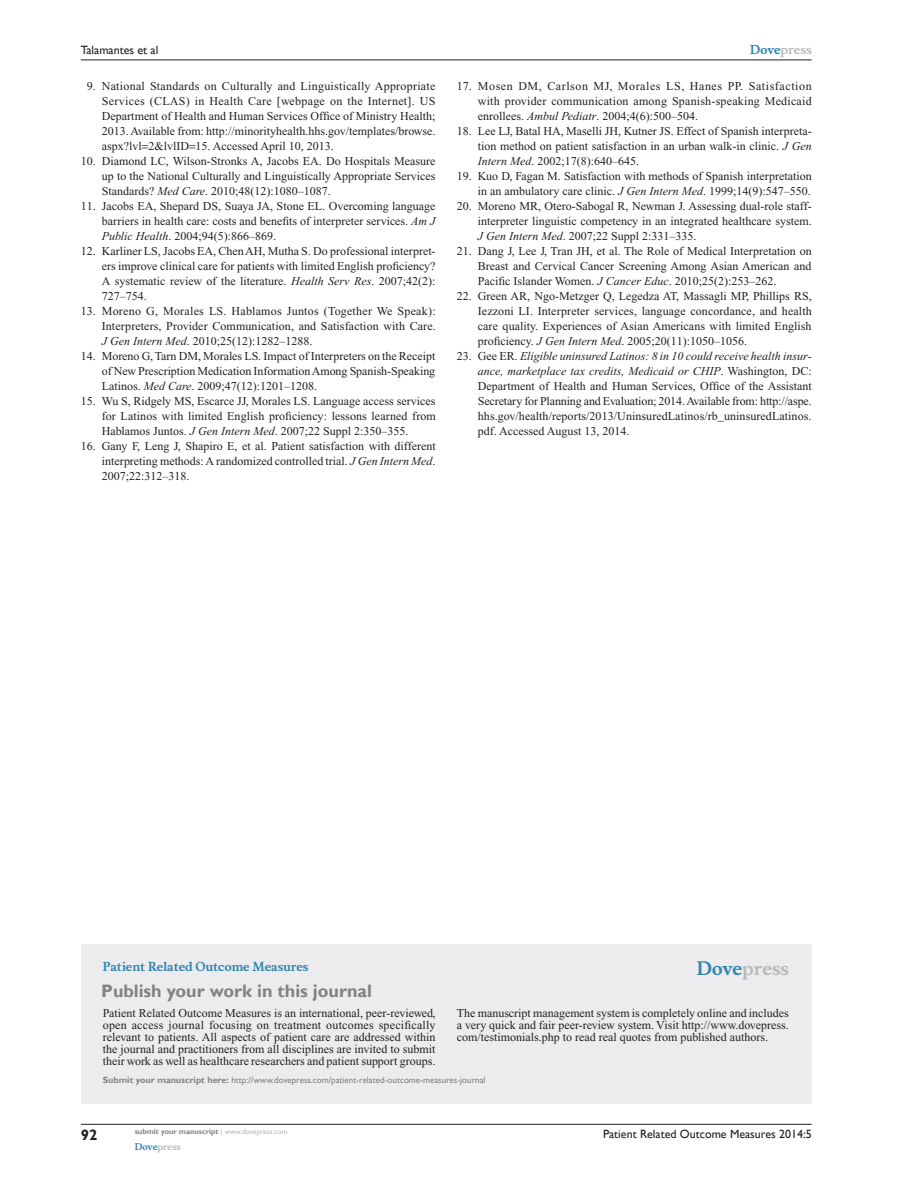
<style>
.page{position:relative;width:918px;height:1188px;background:#fff}
.page>*{position:absolute;margin:0;border:0;box-sizing:border-box;transform-origin:0 0}
.PromBx-H1{font:700 18px "Gill Sans";color:#808285}
.PromBx-Brand{font:700 18px "Musee";color:#b8b9bc}
.t1{font:700 15px "Gill Sans";color:#231f20}
.RefNL2{font:12px/15px "Times New Roman";color:#231f20;text-align:justify}
.PromBx-Tx{font:12px/12px "Times New Roman";color:#231f20;text-align:justify}
.t2{font:12px "Gill Sans";color:#231f20}
.PromBx-JrnlName{font:700 12px "Musee";color:#3485ae}
.t3{font:700 12px "Musee";color:#b8b9bc}
.PromBx-SubmitMssWebA{font:9px "Gill Sans";color:#808285}
.t4{font:700 9px "Musee";color:#b8b9bc}
.t5{font:700 7.5px "Gill Sans";color:#808285}
.s1{font-style:italic}
.s2{color:#3485ae}
.s3{font-weight:700}
.s4{font-weight:400;color:#b8b9bc}
</style>
<div class="page">
<div style="left:81px;top:944px;width:731px;height:159px;background:#ececee"></div>
<hr style="left:81px;top:1124px;width:731px;height:1px;background:#231f20">
<hr style="left:81px;top:60px;width:731px;height:1px;background:#231f20">
<p class="t2" style="left:81px;top:43px;width:79px">Talamantes et al</p>
<p class="RefNL2" style="left:102px;top:79px;width:335px;text-indent:-15px">9. National Standards on Culturally and Linguistically Appropriate Services (CLAS) in Health Care [webpage on the Internet]. US Department of Health and Human Services Office of Ministry Health; 2013. Available from: http://minorityhealth.hhs.gov/templates/browse. aspx?lvl 2&amp;lvlID 15. Accessed April 10, 2013.</p>
<p class="RefNL2" style="left:102px;top:154px;width:335px;text-indent:-21px">10. Diamond LC, Wilson-Stronks A, Jacobs EA. Do Hospitals Measure up to the National Culturally and Linguistically Appropriate Services Standards? <span class="s1">Med Care</span>. 2010;48(12):1080–1087.</p>
<p class="RefNL2" style="left:102px;top:199px;width:335px;text-indent:-21px">11. Jacobs EA, Shepard DS, Suaya JA, Stone EL. Overcoming language barriers in health care: costs and benefits of interpreter services. <span class="s1">Am J Public Health</span>. 2004;94(5):866–869.</p>
<p class="RefNL2" style="left:102px;top:244px;width:335px;text-indent:-21px">12. Karliner LS, Jacobs EA, Chen AH, Mutha S. Do professional interpret&shy;ers improve clinical care for patients with limited English proficiency?<br>A systematic review of the literature. <span class="s1">Health Serv Res</span>. 2007;42(2):<br>727–754.</p>
<p class="RefNL2" style="left:102px;top:304px;width:336px;text-indent:-21px">13. Moreno G, Morales LS. Hablamos Juntos (Together We Speak):<br>Interpreters, Provider Communication, and Satisfaction with Care.<br><span class="s1">J Gen Intern Med</span>. 2010;25(12):1282–1288.</p>
<p class="RefNL2" style="left:102px;top:349px;width:335px;text-indent:-21px">14. Moreno G, Tarn DM, Morales LS. Impact of Interpreters on the Receipt of New Prescription Medication Information Among Spanish-Speaking Latinos. <span class="s1">Med Care</span>. 2009;47(12):1201–1208.</p>
<p class="RefNL2" style="left:102px;top:394px;width:336px;text-indent:-21px">15. Wu S, Ridgely MS, Escarce JJ, Morales LS. Language access services for Latinos with limited English proficiency: lessons learned from Hablamos Juntos. <span class="s1">J Gen Intern Med</span>. 2007;22 Suppl 2:350–355.</p>
<p class="RefNL2" style="left:102px;top:439px;width:335px;text-indent:-21px">16. Gany F, Leng J, Shapiro E, et al. Patient satisfaction with different interpreting methods: A randomized controlled trial. <span class="s1">J Gen Intern Med</span>.<br>2007;22:312–318.</p>
<p class="t3" style="left:750px;top:43px;width:63px"><span class="s2">Dove</span>press</p>
<p class="RefNL2" style="left:478px;top:79px;width:335px;text-indent:-21px">17. Mosen DM, Carlson MJ, Morales LS, Hanes PP. Satisfaction with provider communication among Spanish-speaking Medicaid enrollees. <span class="s1">Ambul Pediatr</span>. 2004;4(6):500–504.</p>
<p class="RefNL2" style="left:478px;top:124px;width:335px;text-indent:-21px">18. Lee LJ, Batal HA, Maselli JH, Kutner JS. Effect of Spanish interpreta&shy;tion method on patient satisfaction in an urban walk-in clinic. <span class="s1">J Gen Intern Med</span>. 2002;17(8):640–645.</p>
<p class="RefNL2" style="left:457px;top:169px;width:356px;text-align:right">19. Kuo D, Fagan M. Satisfaction with methods of Spanish interpretation in an ambulatory care clinic. <span class="s1">J Gen Intern Med</span>. 1999;14(9):547–550.</p>
<p class="RefNL2" style="left:478px;top:199px;width:335px;text-indent:-21px">20. Moreno MR, Otero-Sabogal R, Newman J. Assessing dual-role staff&shy;interpreter linguistic competency in an integrated healthcare system.<br><span class="s1">J Gen Intern Med</span>. 2007;22 Suppl 2:331–335.</p>
<p class="RefNL2" style="left:478px;top:244px;width:335px;text-indent:-21px">21. Dang J, Lee J, Tran JH, et al. The Role of Medical Interpretation on Breast and Cervical Cancer Screening Among Asian American and Pacific Islander Women. <span class="s1">J Cancer Educ</span>. 2010;25(2):253–262.</p>
<p class="RefNL2" style="left:478px;top:289px;width:335px;text-indent:-21px">22. Green AR, Ngo-Metzger Q, Legedza AT, Massagli MP, Phillips RS, Iezzoni LI. Interpreter services, language concordance, and health care quality. Experiences of Asian Americans with limited English proficiency. <span class="s1">J Gen Intern Med</span>. 2005;20(11):1050–1056.</p>
<p class="RefNL2" style="left:478px;top:349px;width:335px;text-indent:-21px">23. Gee ER. <span class="s1">Eligible uninsured Latinos: 8 in 10 could receive health insur&shy;ance, marketplace tax credits, Medicaid or CHIP</span>. Washington, DC:<br>Department of Health and Human Services, Office of the Assistant Secretary for Planning and Evaluation; 2014. Available from: http://aspe. hhs.gov/health/reports/2013/UninsuredLatinos/rb_uninsuredLatinos. pdf. Accessed August 13, 2014.</p>
<p class="PromBx-JrnlName" style="left:103px;top:959px;width:207px">Patient Related Outcome Measures</p>
<p class="PromBx-H1" style="left:101px;top:980px;width:272px">Publish your work in this journal</p>
<p class="PromBx-Brand" style="left:697px;top:958px;width:94px"><span class="s2">Dove</span>press</p>
<p class="PromBx-Tx" style="left:103px;top:1007px;width:334px">Patient Related Outcome Measures is an international, peer-reviewed, open access journal focusing on treatment outcomes specifically relevant to patients. All aspects of patient care are addressed within the journal and practitioners from all disciplines are invited to submit their work as well as healthcare researchers and patient support groups.</p>
<p class="PromBx-Tx" style="left:457px;top:1007px;width:333px">The manuscript management system is completely online and includes a very quick and fair peer-review system. Visit http://www.dovepress. com/testimonials.php to read real quotes from published authors.</p>
<p class="PromBx-SubmitMssWebA" style="left:103px;top:1075px;width:384px"><span class="s3">Submit your manuscript here:</span> http://www.dovepress.com/patient-related-outcome-measures-journal</p>
<p class="t1" style="left:81px;top:1126px;width:18px">92</p>
<p class="t5" style="left:135px;top:1127px;width:154px">submit your manuscript <span class="s4">| www.dovepress.com</span></p>
<p class="t4" style="left:135px;top:1141px;width:48px"><span class="s2">Dove</span>press</p>
<p class="t2" style="left:603px;top:1127px;width:210px">Patient Related Outcome Measures 2014:5</p>
</div>
